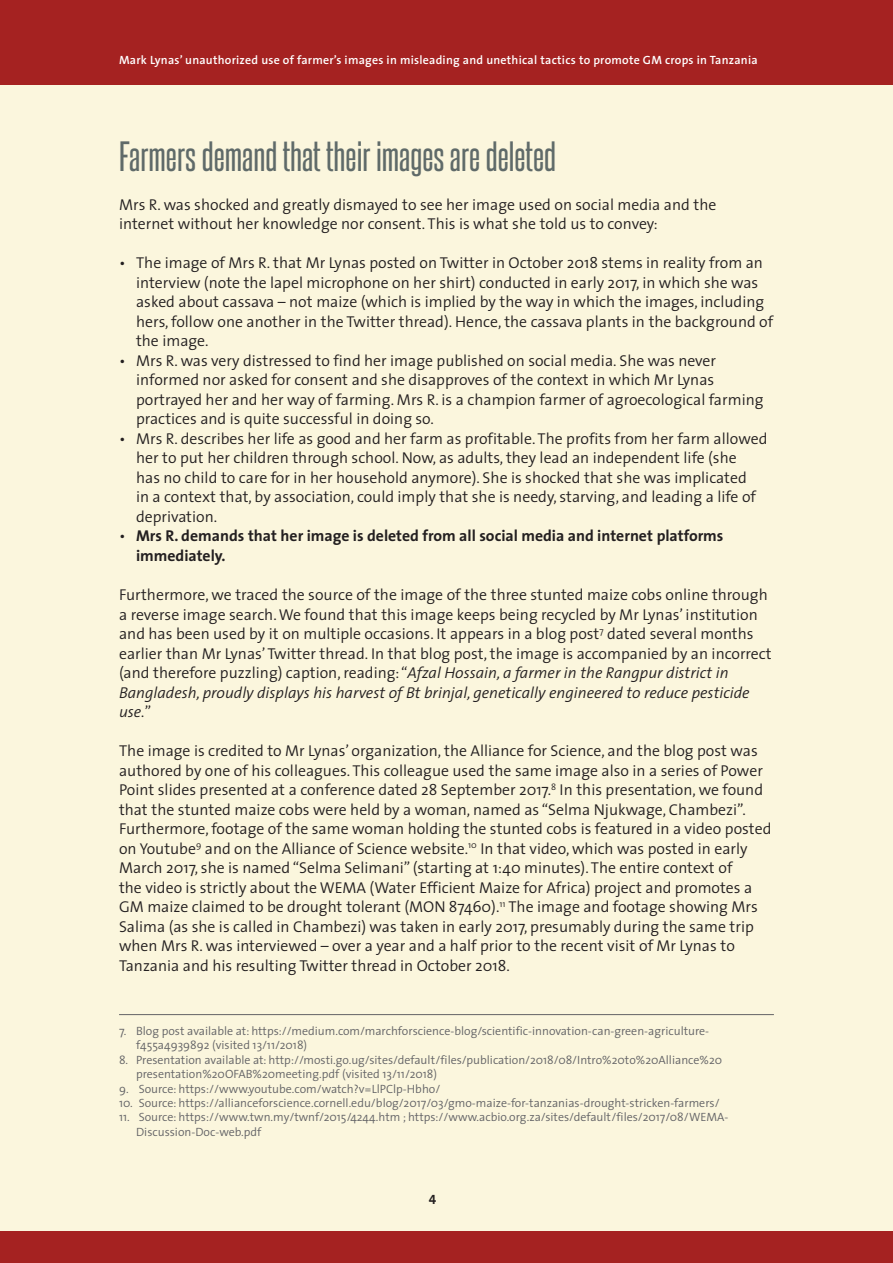
<style>
.page{position:relative;width:893px;height:1263px;background:#fff}
.page>*{position:absolute;margin:0;border:0;box-sizing:border-box;transform-origin:0 0}
.t1{font:36px "Steelfish Rg";color:#5f6a69;scale:1.1 1}
.t2{font:300 15.75px/19.5px "The Sans";color:#231f20}
.t3{font:700 15.75px/19.5px "The Sans";color:#231f20}
.t4{font:13.5px "The Sans Bold Caps";color:#231f20}
.t5{font:300 12px/14.4px "The Sans";color:#636366}
.t6{font:600 12px "The Sans";letter-spacing:.02em;color:#fff}
.s1{font-weight:300}
.s2{font-style:italic}
</style>
<div class="page">
<div style="left:0;top:0;width:893px;height:85px;background:#a52221"></div>
<div style="left:0;top:1230px;width:893px;height:33px;background:#a52221"></div>
<div style="left:0;top:85px;width:893px;height:1145px;background:#fbf6dd"></div>
<hr style="left:119px;top:1014px;width:655px;height:1px;background:#636366">
<p class="t6" style="left:119px;top:50px;width:640px">Mark Lynas’ unauthorized use of farmer’s images in misleading and unethical tactics to promote GM crops in Tanzania</p>
<h1 class="t1" style="left:119px;top:134px;width:399px">Farmers demand that their images are deleted</h1>
<p class="t2" style="left:119px;top:194px;width:599px">Mrs R. was shocked and greatly dismayed to see her image used on social media and the internet without her knowledge nor consent. This is what she told us to convey:</p>
<p class="t2" style="left:136px;top:253px;width:639px;text-indent:-17px">• The image of Mrs R. that Mr Lynas posted on Twitter in October 2018 stems in reality from an interview (note the lapel microphone on her shirt) conducted in early 2017, in which she was asked about cassava – not maize (which is implied by the way in which the images, including hers, follow one another in the Twitter thread). Hence, the cassava plants in the background of the image.</p>
<p class="t2" style="left:136px;top:350px;width:629px;text-indent:-17px">• Mrs R. was very distressed to find her image published on social media. She was never informed nor asked for consent and she disapproves of the context in which Mr Lynas portrayed her and her way of farming. Mrs R. is a champion farmer of agroecological farming practices and is quite successful in doing so.</p>
<p class="t2" style="left:136px;top:428px;width:633px;text-indent:-17px">• Mrs R. describes her life as good and her farm as profitable. The profits from her farm allowed her to put her children through school. Now, as adults, they lead an independent life (she<br>has no child to care for in her household anymore). She is shocked that she was implicated<br>in a context that, by association, could imply that she is needy, starving, and leading a life of deprivation.</p>
<p class="t3" style="left:136px;top:526px;width:589px;text-indent:-17px"><span class="s1">•</span> Mrs R. demands that her image is deleted from all social media and internet platforms immediately.</p>
<p class="t2" style="left:119px;top:584px;width:654px">Furthermore, we traced the source of the image of the three stunted maize cobs online through a reverse image search. We found that this image keeps being recycled by Mr Lynas’ institution and has been used by it on multiple occasions. It appears in a blog post<sup>7</sup> dated several months earlier than Mr Lynas’ Twitter thread. In that blog post, the image is accompanied by an incorrect (and therefore puzzling) caption, reading: “<span class="s2">Afzal Hossain, a farmer in the Rangpur district in Bangladesh, proudly displays his harvest of Bt brinjal, genetically engineered to reduce pesticide use.</span>”</p>
<p class="t2" style="left:119px;top:740px;width:654px">The image is credited to Mr Lynas’ organization, the Alliance for Science, and the blog post was authored by one of his colleagues. This colleague used the same image also in a series of Power Point slides presented at a conference dated 28 September 2017.<sup>8</sup> In this presentation, we found that the stunted maize cobs were held by a woman, named as “Selma Njukwage, Chambezi”.<br>Furthermore, footage of the same woman holding the stunted cobs is featured in a video posted on Youtube<sup>9</sup> and on the Alliance of Science website.<sup>10</sup> In that video, which was posted in early March 2017, she is named “Selma Selimani” (starting at 1:40 minutes). The entire context of<br>the video is strictly about the WEMA (Water Efficient Maize for Africa) project and promotes a GM maize claimed to be drought tolerant (MON 87460).<sup>11</sup> The image and footage showing Mrs Salima (as she is called in Chambezi) was taken in early 2017, presumably during the same trip when Mrs R. was interviewed – over a year and a half prior to the recent visit of Mr Lynas to Tanzania and his resulting Twitter thread in October 2018.</p>
<p class="t5" style="left:136px;top:1023px;width:575px;text-indent:-17px">7. Blog post available at: https://medium.com/marchforscience-blog/scientific-innovation-can-green-agriculture&shy;f455a4939892 (visited 13/11/2018)</p>
<p class="t5" style="left:136px;top:1052px;width:588px;text-indent:-17px">8. Presentation available at: http://mosti.go.ug/sites/default/files/publication/2018/08/Intro%20to%20Alliance%20 presentation%20OFAB%20meeting.pdf (visited 13/11/2018)</p>
<p class="t5" style="left:119px;top:1081px;width:323px">9. Source: https://www.youtube.com/watch?v=LlPClp-Hbho/</p>
<p class="t5" style="left:119px;top:1095px;width:602px">10. Source: https://allianceforscience.cornell.edu/blog/2017/03/gmo-maize-for-tanzanias-drought-stricken-farmers/</p>
<p class="t5" style="left:136px;top:1110px;width:594px;text-indent:-17px">11. Source: https://www.twn.my/twnf/2015/4244.htm ; https://www.acbio.org.za/sites/default/files/2017/08/WEMA-<br>Discussion-Doc-web.pdf</p>
<p class="t4" style="left:429px;top:1188px;width:9px">4</p>
</div>
